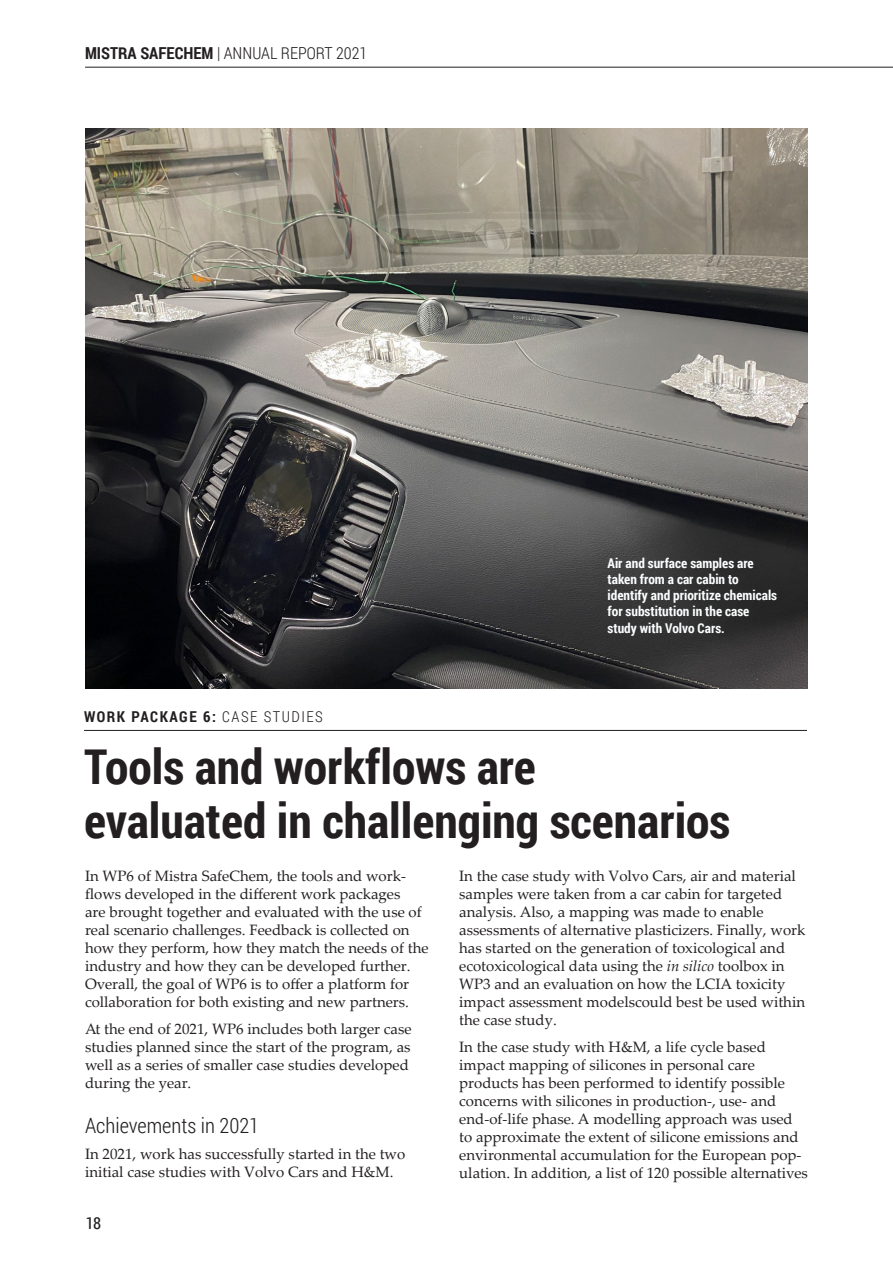
<style>
.page{position:relative;width:893px;height:1263px;background:#fff}
.page>*{position:absolute;margin:0;border:0;box-sizing:border-box;transform-origin:0 0}
.Heading{font:700 48px/54px "Roboto Condensed";color:#231f20}
.Intermediate_heading{font:300 21px "Roboto Condensed";color:#231f20}
.t1{font:300 16.5px "Roboto Condensed";color:#231f20}
.t2{font:16.5px "Roboto Condensed";color:#231f20}
.Brödtext{font:15px/18px "Palatino Linotype";color:#231f20}
.Top_line{font:700 15px "Roboto Condensed";letter-spacing:.1em;color:#231f20}
.t3{font:700 13.5px/16.2px "Roboto Condensed";color:#fbfdfe}
.s1{font-weight:700}
.s2{font-weight:300}
.s3{font-style:italic}
</style>
<div class="page">
<img style="left:85px;top:128px;width:723px;height:560px">
<svg style="left:84px;top:729px;width:723px;height:1px"></svg>
<hr style="left:84px;top:730px;width:723px;height:1px;background:#231f20">
<hr style="left:85px;top:67px;width:808px;height:1px;background:#231f20">
<hr style="left:85px;top:1202px;width:808px;height:1px;background:#231f20">
<p class="t1" style="left:85px;top:42px;width:284px"><span class="s1">MISTRA SAFECHEM</span> | ANNUAL REPORT 2021</p>
<p class="t3" style="left:608px;top:554px;width:171px">Air and surface samples are taken from a car cabin to identify and prioritize chemicals for substitution in the case study with Volvo Cars.</p>
<p class="Top_line" style="left:84px;top:706px;width:240px">WORK PACKAGE 6: <span class="s2">CASE STUDIES</span></p>
<p class="Heading" style="left:84px;top:738px;width:648px">Tools and workflows are<br>evaluated in challenging scenarios</p>
<p class="Brödtext" style="left:85px;top:867px;width:345px">In WP6 of Mistra SafeChem, the tools and work&shy;flows developed in the different work packages<br>are brought together and evaluated with the use of real scenario challenges. Feedback is collected on how they perform, how they match the needs of the industry and how they can be developed further.<br>Overall, the goal of WP6 is to offer a platform for collaboration for both existing and new partners.</p>
<p class="Brödtext" style="left:85px;top:1019px;width:328px">At the end of 2021, WP6 includes both larger case studies planned since the start of the program, as well as a series of smaller case studies developed during the year.</p>
<p class="Intermediate_heading" style="left:85px;top:1110px;width:176px">Achievements in 2021</p>
<p class="Brödtext" style="left:85px;top:1144px;width:322px">In 2021, work has successfully started in the two initial case studies with Volvo Cars and H&amp;M.</p>
<p class="t2" style="left:85px;top:1212px;width:18px">18</p>
<p class="Brödtext" style="left:459px;top:867px;width:348px">In the case study with Volvo Cars, air and material samples were taken from a car cabin for targeted analysis. Also, a mapping was made to enable assessments of alternative plasticizers. Finally, work has started on the generation of toxicological and ecotoxicological data using the <span class="s3">in silico</span> toolbox in WP3 and an evaluation on how the LCIA toxicity impact assessment modelscould best be used within the case study.</p>
<p class="Brödtext" style="left:459px;top:1037px;width:350px">In the case study with H&amp;M, a life cycle based impact mapping of silicones in personal care products has been performed to identify possible concerns with silicones in production-, use- and end-of-life phase. A modelling approach was used to approximate the extent of silicone emissions and environmental accumulation for the European pop&shy;ulation. In addition, a list of 120 possible alternatives</p>
</div>
